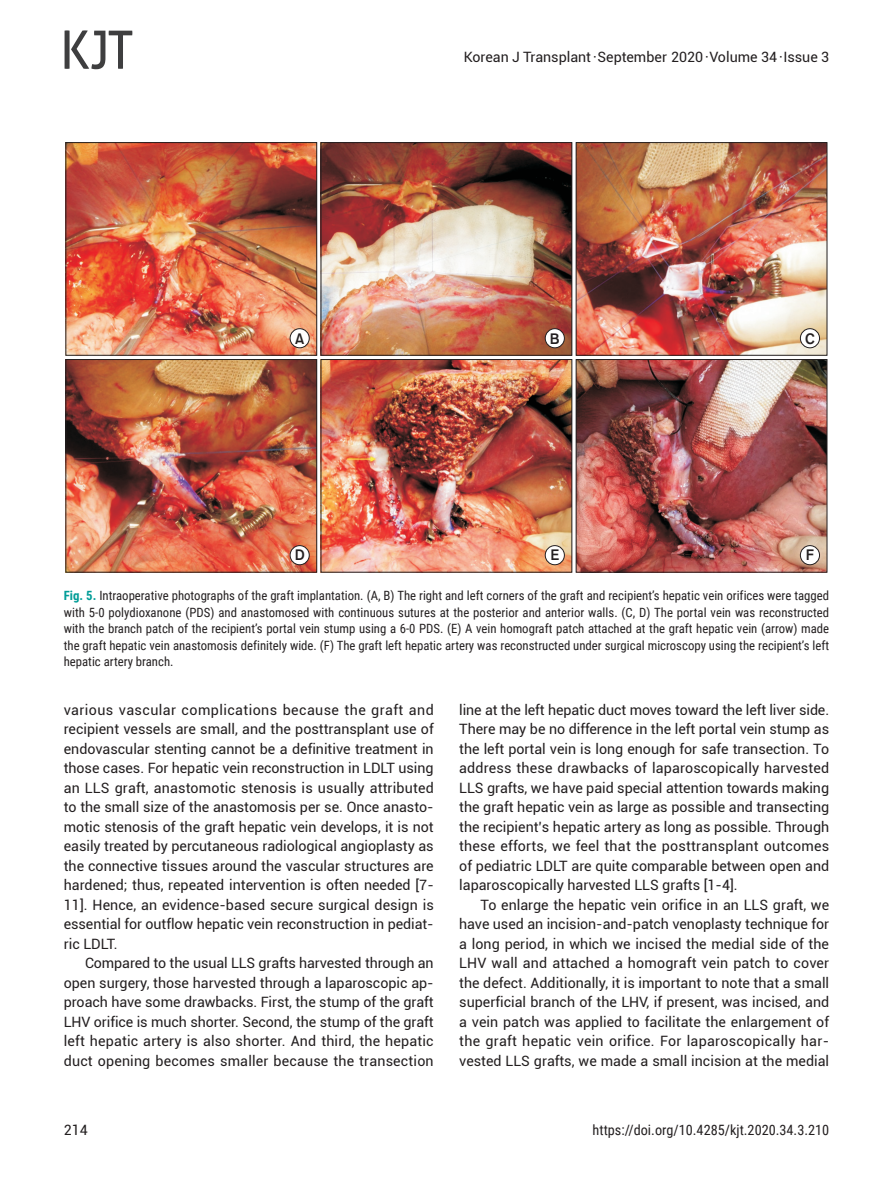
<style>
.page{position:relative;width:893px;height:1191px;background:#fff}
.page>*{position:absolute;margin:0;border:0;box-sizing:border-box;transform-origin:0 0}
.t1{font:15px "Gothic 725 BT Bold A";color:#231f20}
.본문_2{font:14.25px/19.5px "Roboto";color:#231f20;text-align:justify}
.본문{font:14.25px/19.5px "Roboto";letter-spacing:-.005em;color:#231f20;text-align:justify}
.t2{font:14.25px "Roboto Condensed";color:#231f20}
.그림설명{font:12.75px/16.5px "Roboto Condensed";color:#231f20;text-align:justify}
.s1{font-weight:700;color:#009c97}
</style>
<div class="page">
<svg style="left:65px;top:30px;width:67px;height:39px"></svg>
<img style="left:65px;top:142px;width:762px;height:430px">
<div style="left:290px;top:329px;width:19px;height:19px;background:#fff;border-radius:50%"></div>
<div style="left:290px;top:328px;width:19px;height:20px;border:1px solid #231f20;border-radius:50%"></div>
<div style="left:545px;top:329px;width:19px;height:19px;background:#fff;border-radius:50%"></div>
<div style="left:545px;top:328px;width:20px;height:20px;border:1px solid #231f20;border-radius:50%"></div>
<div style="left:800px;top:329px;width:19px;height:19px;background:#fff;border-radius:50%"></div>
<div style="left:800px;top:328px;width:20px;height:20px;border:1px solid #231f20;border-radius:50%"></div>
<div style="left:290px;top:545px;width:19px;height:20px;background:#fff;border-radius:50%"></div>
<div style="left:290px;top:545px;width:19px;height:20px;border:1px solid #231f20;border-radius:50%"></div>
<div style="left:545px;top:545px;width:19px;height:20px;background:#fff;border-radius:50%"></div>
<div style="left:545px;top:545px;width:20px;height:20px;border:1px solid #231f20;border-radius:50%"></div>
<div style="left:800px;top:545px;width:19px;height:20px;background:#fff;border-radius:50%"></div>
<div style="left:800px;top:545px;width:20px;height:20px;border:1px solid #231f20;border-radius:50%"></div>
<p class="본문" style="left:464px;top:47px;width:367px">Korean J Transplant ·September 2020 ·Volume 34 ·Issue 3</p>
<p class="t1" style="left:295px;top:329px;width:11px">A</p>
<p class="t1" style="left:550px;top:329px;width:11px">B</p>
<p class="t1" style="left:805px;top:329px;width:11px">C</p>
<p class="t1" style="left:295px;top:546px;width:12px">D</p>
<p class="t1" style="left:550px;top:546px;width:11px">E</p>
<p class="t1" style="left:806px;top:546px;width:10px">F</p>
<p class="그림설명" style="left:64px;top:587px;width:767px"><span class="s1">Fig. 5.</span> Intraoperative photographs of the graft implantation. (A, B) The right and left corners of the graft and recipient’s hepatic vein orifices were tagged with 5-0 polydioxanone (PDS) and anastomosed with continuous sutures at the posterior and anterior walls. (C, D) The portal vein was reconstructed with the branch patch of the recipient’s portal vein stump using a 6-0 PDS. (E) A vein homograft patch attached at the graft hepatic vein (arrow) made the graft hepatic vein anastomosis definitely wide. (F) The graft left hepatic artery was reconstructed under surgical microscopy using the recipient’s left hepatic artery branch.</p>
<p class="본문" style="left:64px;top:699px;width:371px">various vascular complications because the graft and recipient vessels are small, and the posttransplant use of endovascular stenting cannot be a definitive treatment in those cases. For hepatic vein reconstruction in LDLT using an LLS graft, anastomotic stenosis is usually attributed to the small size of the anastomosis per se. Once anasto&shy;motic stenosis of the graft hepatic vein develops, it is not easily treated by percutaneous radiological angioplasty as the connective tissues around the vascular structures are hardened; thus, repeated intervention is often needed [7- 11]. Hence, an evidence-based secure surgical design is essential for outflow hepatic vein reconstruction in pediat&shy;ric LDLT.</p>
<p class="본문_2" style="left:64px;top:952px;width:371px;text-indent:21px">Compared to the usual LLS grafts harvested through an open surgery, those harvested through a laparoscopic ap&shy;proach have some drawbacks. First, the stump of the graft LHV orifice is much shorter. Second, the stump of the graft left hepatic artery is also shorter. And third, the hepatic duct opening becomes smaller because the transection</p>
<p class="본문_2" style="left:459px;top:699px;width:371px">line at the left hepatic duct moves toward the left liver side.<br>There may be no difference in the left portal vein stump as the left portal vein is long enough for safe transection. To address these drawbacks of laparoscopically harvested LLS grafts, we have paid special attention towards making the graft hepatic vein as large as possible and transecting the recipient’s hepatic artery as long as possible. Through these efforts, we feel that the posttransplant outcomes of pediatric LDLT are quite comparable between open and laparoscopically harvested LLS grafts [1-4].</p>
<p class="본문_2" style="left:459px;top:894px;width:371px;text-indent:21px">To enlarge the hepatic vein orifice in an LLS graft, we have used an incision-and-patch venoplasty technique for a long period, in which we incised the medial side of the LHV wall and attached a homograft vein patch to cover the defect. Additionally, it is important to note that a small superficial branch of the LHV, if present, was incised, and a vein patch was applied to facilitate the enlargement of the graft hepatic vein orifice. For laparoscopically har&shy;vested LLS grafts, we made a small incision at the medial</p>
<p class="본문" style="left:64px;top:1119px;width:26px">214</p>
<p class="t2" style="left:593px;top:1119px;width:238px">https://doi.org/10.4285/kjt.2020.34.3.210</p>
</div>
